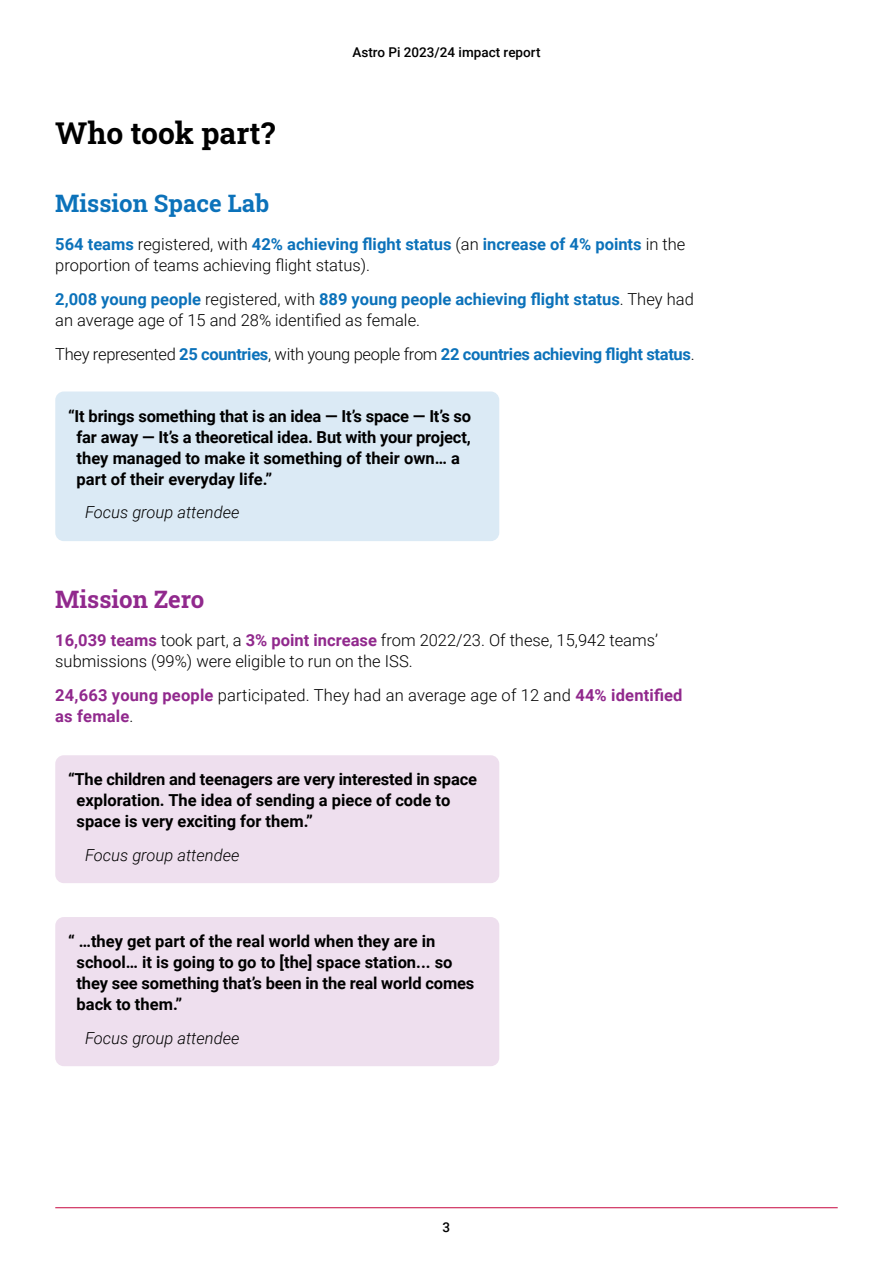
<style>
.page{position:relative;width:893px;height:1263px;background:#fff}
.page>*{position:absolute;margin:0;border:0;box-sizing:border-box;transform-origin:0 0}
.t1{font:700 30px "Roboto Slab";color:#000}
.t2{font:700 24px "Roboto Slab";color:#0c72ba}
.t3{font:700 24px "Roboto Slab";color:#91298d}
.t4{font:700 16.5px/21px "Roboto";color:#000}
.t5{font:300 16.5px/21px "Roboto";color:#000}
.t6{font:700 16.5px "Roboto";letter-spacing:-.02em;color:#0c72ba}
.t7{font:italic 300 16.5px "Roboto";color:#000}
.t8{font:500 13.5px "Roboto";color:#000}
.s1{font-weight:700;color:#0c72ba}
.s2{font-weight:300;color:#000}
.s3{font-weight:700;color:#91298d}
</style>
<div class="page">
<hr style="left:55px;top:1207px;width:783px;height:1px;background:#cd2355">
<div style="left:55px;top:391px;width:444px;height:150px;background:#dbeaf5;border-radius:9px"></div>
<div style="left:55px;top:755px;width:444px;height:128px;background:#eedfee;border-radius:9px"></div>
<div style="left:55px;top:917px;width:444px;height:149px;background:#eedfee;border-radius:9px"></div>
<h1 class="t1" style="left:55px;top:112px;width:221px">Who took part?</h1>
<p class="t8" style="left:352px;top:42px;width:190px">Astro Pi 2023/24 impact report</p>
<h2 class="t2" style="left:55px;top:187px;width:215px">Mission Space Lab</h2>
<p class="t5" style="left:55px;top:233px;width:632px"><span class="s1">564 teams</span> registered, with <span class="s1">42% achieving flight status</span> (an <span class="s1">increase of 4% points</span> in the proportion of teams achieving flight status).</p>
<p class="t5" style="left:55px;top:288px;width:640px"><span class="s1">2,008 young people</span> registered, with <span class="s1">889 young people achieving flight status</span>. They had an average age of 15 and 28% identified as female.</p>
<p class="t6" style="left:55px;top:342px;width:641px"><span class="s2">They represented</span> 25 countries<span class="s2">, with young people from</span> 22 countries achieving flight status<span class="s2">.</span></p>
<p class="t4" style="left:77px;top:405px;width:396px;text-indent:-8px">“It brings something that is an idea — It’s space — It’s so far away — It’s a theoretical idea. But with your project, they managed to make it something of their own… a part of their everyday life.”</p>
<p class="t7" style="left:85px;top:501px;width:156px">Focus group attendee</p>
<h2 class="t3" style="left:55px;top:583px;width:151px">Mission Zero</h2>
<p class="t5" style="left:55px;top:629px;width:604px"><span class="s3">16,039 teams</span> took part, a <span class="s3">3% point increase</span> from 2022/23. Of these, 15,942 teams’ submissions (99%) were eligible to run on the ISS.</p>
<p class="t5" style="left:55px;top:684px;width:629px"><span class="s3">24,663 young people</span> participated. They had an average age of 12 and <span class="s3">44% identified as female</span>.</p>
<p class="t4" style="left:77px;top:768px;width:402px;text-indent:-8px">“The children and teenagers are very interested in space exploration. The idea of sending a piece of code to space is very exciting for them.”</p>
<p class="t7" style="left:85px;top:844px;width:156px">Focus group attendee</p>
<p class="t4" style="left:77px;top:930px;width:399px;text-indent:-8px">“ …they get part of the real world when they are in school… it is going to go to [the] space station... so they see something that’s been in the real world comes back to them.”</p>
<p class="t7" style="left:85px;top:1026px;width:156px">Focus group attendee</p>
<p class="t8" style="left:443px;top:1218px;width:9px">3</p>
</div>
